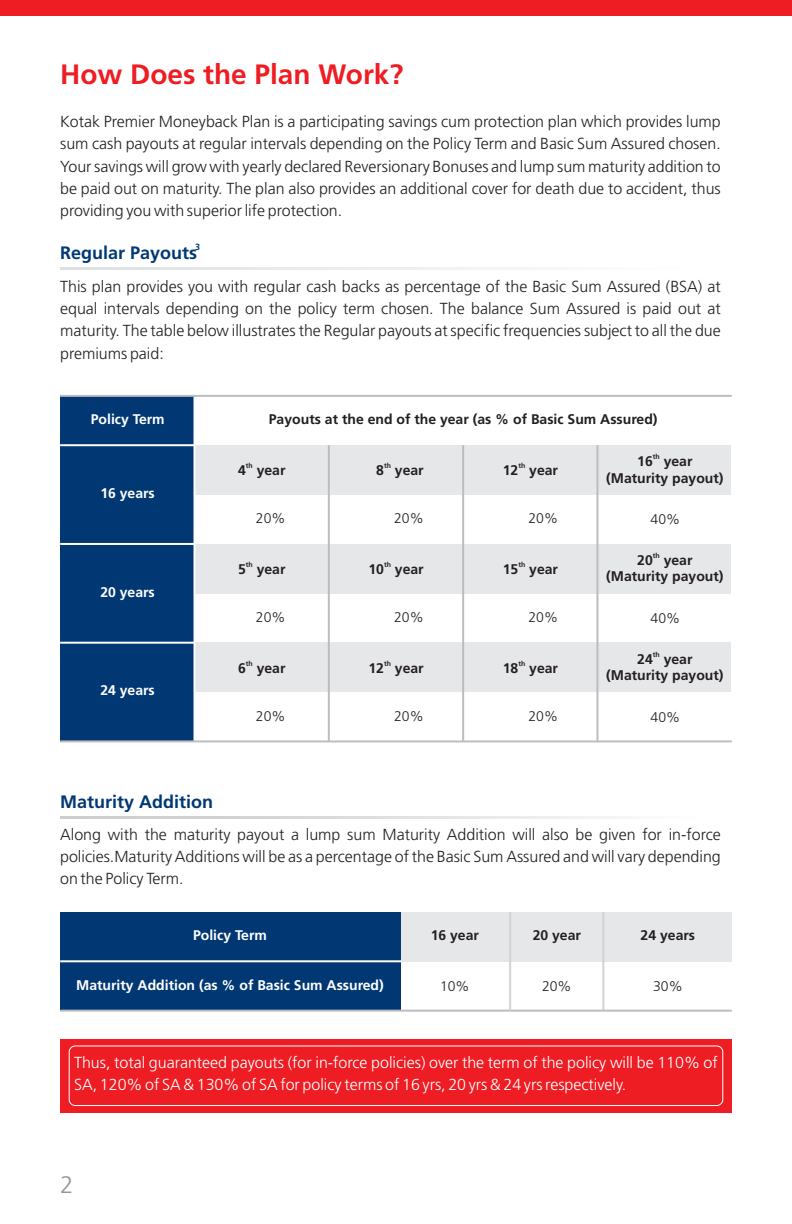
<style>
.page{position:relative;width:792px;height:1224px;background:#fff}
.page>*{position:absolute;margin:0;border:0;box-sizing:border-box;transform-origin:0 0}
.t1{font:700 28px "Frutiger";color:#ee1d23}
.t2{font:300 24px "Frutiger";color:#939598}
.t3{font:700 18px "Frutiger";color:#013874}
.t4{font:300 16px/22.2px "Frutiger";color:#231f20;text-align:justify}
.t5{font:300 16px/22.2px "Frutiger";color:#fff}
.t6{font:700 14px/16.2px "Frutiger";color:#231f20;text-align:center}
.t7{font:700 14px "Frutiger";color:#fff}
.t8{font:300 14px "Frutiger";color:#231f20}
.t9{font:700 9px "Frutiger";color:#013874}
.t10{font:700 7px "Frutiger";color:#231f20}
</style>
<div class="page">
<div style="left:0;top:0;width:792px;height:15px;background:#ee1d23"></div>
<svg style="left:60px;top:267px;width:450px;height:2px"></svg>
<div style="left:60px;top:912px;width:341px;height:99px;background:#013874"></div>
<div style="left:401px;top:912px;width:330px;height:49px;background:#e6e7e9"></div>
<hr style="left:602px;top:912px;width:2px;height:99px;background:#d1d2d4">
<hr style="left:60px;top:1010px;width:672px;height:2px;background:#bcbdc0">
<hr style="left:60px;top:960px;width:342px;height:2px;background:#fff">
<hr style="left:509px;top:912px;width:2px;height:99px;background:#d1d2d4">
<svg style="left:60px;top:816px;width:545px;height:2px"></svg>
<div style="left:60px;top:1039px;width:672px;height:74px;background:#ee1d23"></div>
<div style="left:69px;top:1045px;width:654px;height:61px;border:1px solid #fff;border-radius:6px"></div>
<div style="left:195px;top:643px;width:536px;height:49px;background:#e6e7e9"></div>
<div style="left:195px;top:544px;width:536px;height:49px;background:#e6e7e9"></div>
<div style="left:195px;top:445px;width:536px;height:50px;background:#e6e7e9"></div>
<div style="left:60px;top:396px;width:135px;height:345px;background:#013874"></div>
<hr style="left:60px;top:444px;width:135px;height:2px;background:#fff">
<hr style="left:60px;top:543px;width:135px;height:2px;background:#fff">
<hr style="left:60px;top:642px;width:135px;height:2px;background:#fff">
<hr style="left:194px;top:397px;width:2px;height:344px;background:#fff">
<hr style="left:60px;top:740px;width:672px;height:2px;background:#bcbdc0">
<hr style="left:462px;top:445px;width:2px;height:296px;background:#bcbdc0">
<hr style="left:596px;top:445px;width:2px;height:296px;background:#bcbdc0">
<hr style="left:328px;top:445px;width:2px;height:296px;background:#bcbdc0">
<hr style="left:60px;top:395px;width:672px;height:2px;background:#bcbdc0">
<h1 class="t1" style="left:60px;top:63px;width:345px">How Does the Plan Work?</h1>
<p class="t4" style="left:60px;top:112px;width:662px">Kotak Premier Moneyback Plan is a participating savings cum protection plan which provides lump sum cash payouts at regular intervals depending on the Policy Term and Basic Sum Assured chosen.<br>Your savings will grow with yearly declared Reversionary Bonuses and lump sum maturity addition to be paid out on maturity. The plan also provides an additional cover for death due to accident, thus providing you with superior life protection.</p>
<p class="t9" style="left:195px;top:244px;width:7px">3</p>
<p class="t3" style="left:60px;top:246px;width:139px">Regular Payouts</p>
<p class="t4" style="left:60px;top:277px;width:662px">This plan provides you with regular cash backs as percentage of the Basic Sum Assured (BSA) at equal intervals depending on the policy term chosen. The balance Sum Assured is paid out at maturity. The table below illustrates the Regular payouts at specific frequencies subject to all the due premiums paid:</p>
<p class="t7" style="left:91px;top:414px;width:75px">Policy Term</p>
<p class="t6" style="left:269px;top:413px;width:390px">Payouts at the end of the year (as % of Basic Sum Assured)</p>
<p class="t7" style="left:100px;top:487px;width:56px">16 years</p>
<p class="t7" style="left:100px;top:586px;width:56px">20 years</p>
<p class="t7" style="left:100px;top:685px;width:56px">24 years</p>
<p class="t10" style="left:246px;top:463px;width:8px">th</p>
<p class="t6" style="left:238px;top:463px;width:49px">4 year</p>
<p class="t8" style="left:256px;top:512px;width:31px">20%</p>
<p class="t10" style="left:246px;top:562px;width:8px">th</p>
<p class="t6" style="left:238px;top:562px;width:49px">5 year</p>
<p class="t8" style="left:256px;top:611px;width:31px">20%</p>
<p class="t10" style="left:246px;top:661px;width:8px">th</p>
<p class="t6" style="left:238px;top:662px;width:49px">6 year</p>
<p class="t8" style="left:256px;top:710px;width:31px">20%</p>
<p class="t3" style="left:60px;top:795px;width:155px">Maturity Addition</p>
<p class="t10" style="left:384px;top:463px;width:8px">th</p>
<p class="t6" style="left:376px;top:463px;width:49px">8 year</p>
<p class="t8" style="left:394px;top:512px;width:31px">20%</p>
<p class="t10" style="left:384px;top:562px;width:8px">th</p>
<p class="t6" style="left:368px;top:562px;width:57px">10 year</p>
<p class="t8" style="left:394px;top:611px;width:31px">20%</p>
<p class="t10" style="left:384px;top:661px;width:8px">th</p>
<p class="t6" style="left:368px;top:662px;width:57px">12 year</p>
<p class="t8" style="left:394px;top:710px;width:31px">20%</p>
<p class="t10" style="left:518px;top:463px;width:8px">th</p>
<p class="t6" style="left:503px;top:463px;width:57px">12 year</p>
<p class="t8" style="left:528px;top:512px;width:31px">20%</p>
<p class="t10" style="left:518px;top:562px;width:8px">th</p>
<p class="t6" style="left:503px;top:562px;width:57px">15 year</p>
<p class="t8" style="left:528px;top:611px;width:31px">20%</p>
<p class="t10" style="left:518px;top:661px;width:8px">th</p>
<p class="t6" style="left:503px;top:662px;width:57px">18 year</p>
<p class="t8" style="left:528px;top:710px;width:31px">20%</p>
<p class="t10" style="left:653px;top:454px;width:8px">th</p>
<p class="t6" style="left:606px;top:455px;width:119px">16 year (Maturity payout)</p>
<p class="t8" style="left:651px;top:514px;width:31px">40%</p>
<p class="t10" style="left:653px;top:553px;width:8px">th</p>
<p class="t6" style="left:606px;top:554px;width:119px">20 year (Maturity payout)</p>
<p class="t8" style="left:651px;top:612px;width:31px">40%</p>
<p class="t10" style="left:653px;top:652px;width:8px">th</p>
<p class="t6" style="left:606px;top:652px;width:119px">24 year (Maturity payout)</p>
<p class="t8" style="left:651px;top:711px;width:31px">40%</p>
<p class="t4" style="left:60px;top:825px;width:662px">Along with the maturity payout a lump sum Maturity Addition will also be given for in-force policies.Maturity Additions will be as a percentage of the Basic Sum Assured and will vary depending on the Policy Term.</p>
<p class="t7" style="left:193px;top:930px;width:75px">Policy Term</p>
<p class="t7" style="left:76px;top:979px;width:309px">Maturity Addition (as % of Basic Sum Assured)</p>
<p class="t6" style="left:431px;top:928px;width:50px">16 year</p>
<p class="t8" style="left:440px;top:980px;width:31px">10%</p>
<p class="t6" style="left:533px;top:928px;width:50px">20 year</p>
<p class="t8" style="left:542px;top:980px;width:31px">20%</p>
<p class="t6" style="left:641px;top:928px;width:56px">24 years</p>
<p class="t8" style="left:653px;top:980px;width:31px">30%</p>
<p class="t5" style="left:74px;top:1053px;width:645px">Thus, total guaranteed payouts (for in-force policies) over the term of the policy will be 110% of<br>SA, 120% of SA &amp; 130% of SA for policy terms of 16 yrs, 20 yrs &amp; 24 yrs respectively.</p>
<h2 class="t2" style="left:60px;top:1175px;width:15px">2</h2>
</div>
